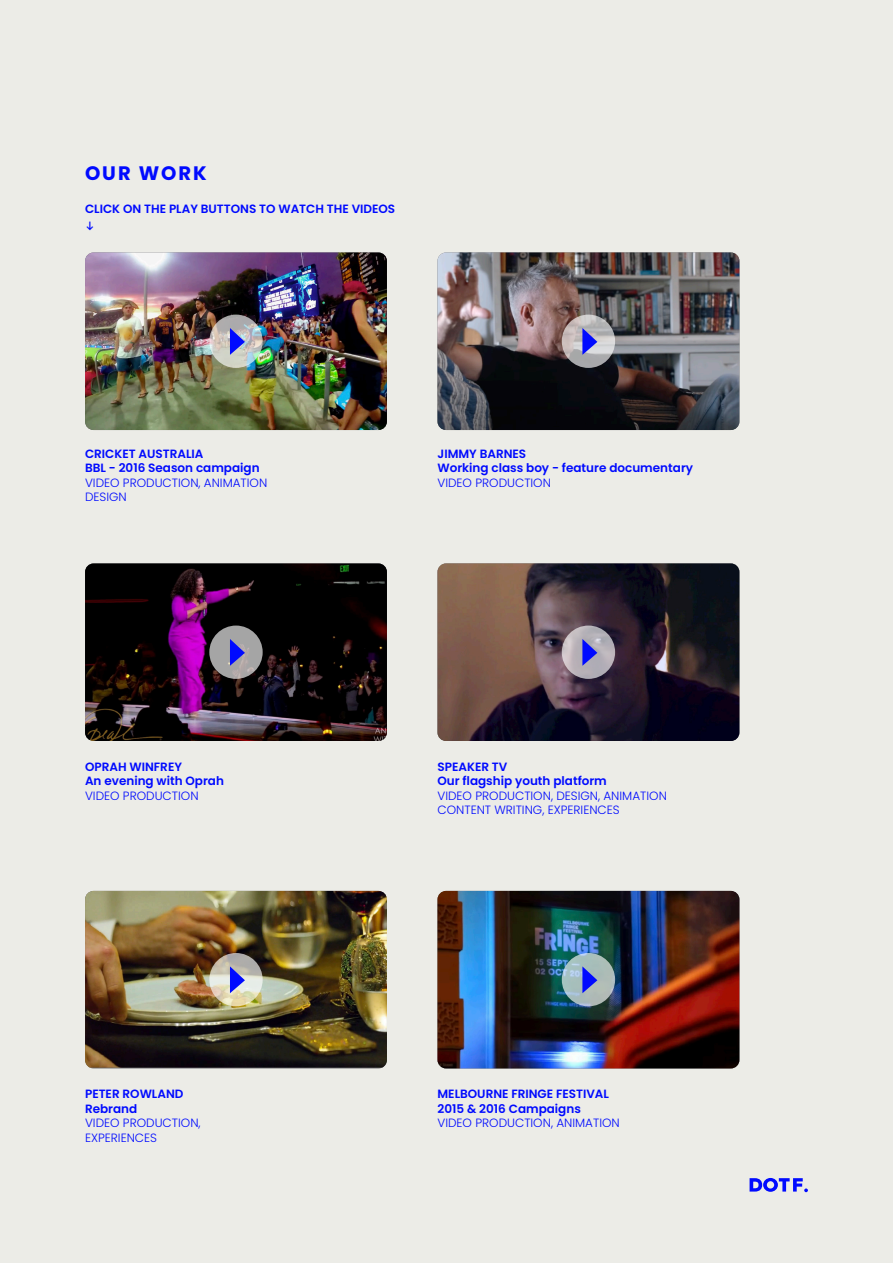
<style>
.page{position:relative;width:893px;height:1263px;background:#ecece7}
.page>*{position:absolute;margin:0;border:0;box-sizing:border-box;transform-origin:0 0}
.t1{font:700 19.5px "Poppins";letter-spacing:.1em;color:#000aff}
.t2{font:15px "Hurme Geometric Sans 3";color:#000aff}
.t3{font:600 12px "Poppins";color:#000aff}
.t4{font:300 12px "Poppins";color:#000aff}
</style>
<div class="page">
<svg style="left:750px;top:1178px;width:58px;height:14px"></svg>
<img style="left:85px;top:252px;width:302px;height:178px">
<img style="left:85px;top:563px;width:302px;height:178px">
<img style="left:85px;top:891px;width:302px;height:176px">
<img style="left:437px;top:252px;width:302px;height:178px">
<img style="left:437px;top:563px;width:302px;height:178px">
<img style="left:437px;top:891px;width:302px;height:177px">
<svg style="left:209px;top:315px;width:54px;height:53px;background:#c1c2be"></svg>
<svg style="left:230px;top:328px;width:15px;height:27px"></svg>
<svg style="left:209px;top:625px;width:54px;height:54px;background:#a09f9f"></svg>
<svg style="left:230px;top:639px;width:15px;height:27px"></svg>
<svg style="left:209px;top:953px;width:54px;height:53px"></svg>
<svg style="left:230px;top:966px;width:15px;height:27px"></svg>
<svg style="left:562px;top:315px;width:53px;height:53px;background:#bdbbbb"></svg>
<svg style="left:582px;top:328px;width:15px;height:27px"></svg>
<svg style="left:562px;top:625px;width:53px;height:54px;background:#b7b1b8"></svg>
<svg style="left:582px;top:639px;width:15px;height:27px"></svg>
<svg style="left:562px;top:953px;width:53px;height:53px;background:#a9bdbe"></svg>
<svg style="left:582px;top:966px;width:15px;height:27px"></svg>
<p class="t1" style="left:85px;top:162px;width:123px">OUR WORK</p>
<p class="t3" style="left:85px;top:202px;width:312px">CLICK ON THE PLAY BUTTONS TO WATCH THE VIDEOS</p>
<p class="t2" style="left:85px;top:215px;width:11px">↓</p>
<p class="t3" style="left:85px;top:447px;width:120px">CRICKET AUSTRALIA</p>
<p class="t3" style="left:85px;top:461px;width:176px">BBL - 2016 Season campaign</p>
<p class="t4" style="left:85px;top:475px;width:184px">VIDEO PRODUCTION, ANIMATION</p>
<p class="t4" style="left:85px;top:490px;width:43px">DESIGN</p>
<p class="t3" style="left:437px;top:447px;width:90px">JIMMY BARNES</p>
<p class="t3" style="left:437px;top:461px;width:257px">Working class boy - feature documentary</p>
<p class="t4" style="left:437px;top:475px;width:115px">VIDEO PRODUCTION</p>
<p class="t3" style="left:85px;top:760px;width:98px">OPRAH WINFREY</p>
<p class="t3" style="left:85px;top:774px;width:140px">An evening with Oprah</p>
<p class="t4" style="left:85px;top:789px;width:115px">VIDEO PRODUCTION</p>
<p class="t3" style="left:437px;top:760px;width:71px">SPEAKER TV</p>
<p class="t3" style="left:437px;top:774px;width:171px">Our flagship youth platform</p>
<p class="t4" style="left:437px;top:789px;width:231px">VIDEO PRODUCTION, DESIGN, ANIMATION</p>
<p class="t4" style="left:437px;top:803px;width:184px">CONTENT WRITING, EXPERIENCES</p>
<p class="t3" style="left:85px;top:1087px;width:100px">PETER ROWLAND</p>
<p class="t3" style="left:85px;top:1102px;width:54px">Rebrand</p>
<p class="t4" style="left:85px;top:1116px;width:117px">VIDEO PRODUCTION,</p>
<p class="t4" style="left:85px;top:1130px;width:74px">EXPERIENCES</p>
<p class="t3" style="left:437px;top:1087px;width:173px">MELBOURNE FRINGE FESTIVAL</p>
<p class="t3" style="left:437px;top:1102px;width:145px">2015 &amp; 2016 Campaigns</p>
<p class="t4" style="left:437px;top:1116px;width:184px">VIDEO PRODUCTION, ANIMATION</p>
</div>
